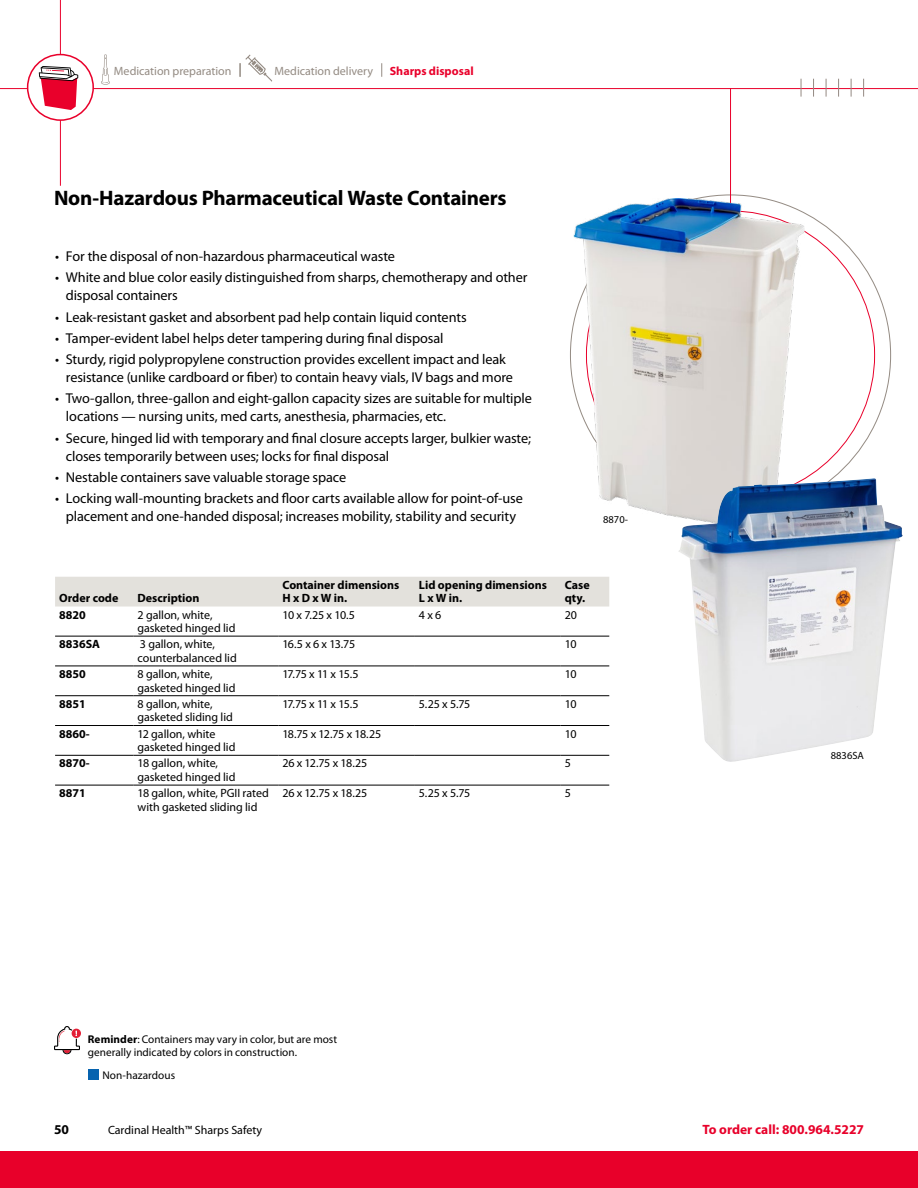
<style>
.page{position:relative;width:918px;height:1188px;background:#fff}
.page>*{position:absolute;margin:0;border:0;box-sizing:border-box;transform-origin:0 0}
.t1{font:700 21px "Myriad Pro";letter-spacing:-.01em;color:#000}
.t2{font:14.25px/18px "Myriad Pro";letter-spacing:-.01em;color:#000}
.t3{font:700 13.5px "Myriad Pro";color:#e8002a}
.t4{font:700 13.5px "Myriad Pro";color:#000}
.t5{font:12px/13.5px "Myriad Pro";letter-spacing:-.005em;color:#000}
.t6{font:700 12px/13.5px "Myriad Pro";color:#000}
.t7{font:12px "Myriad Pro";color:#948b83}
.t8{font:700 12px "Myriad Pro";letter-spacing:.005em;color:#e9002b}
.t9{font:11.25px/13.5px "Myriad Pro";color:#000}
.t10{font:10.5px "Myriad Pro";color:#000}
.s1{font-weight:700}
</style>
<div class="page">
<div style="left:0;top:1151px;width:918px;height:37px;background:#e8002a"></div>
<div style="left:88px;top:1069px;width:11px;height:11px;background:#0663af"></div>
<hr style="left:0;top:88px;width:918px;height:1px;background:#e9002b">
<hr style="left:60px;top:0;width:1px;height:186px;background:#e9002b">
<div style="left:28px;top:55px;width:65px;height:65px;background:#fff;border-radius:50%"></div>
<div style="left:27px;top:54px;width:67px;height:67px;border:2px solid #e9002b;border-radius:50%"></div>
<svg style="left:863px;top:79px;width:1px;height:18px"></svg>
<svg style="left:851px;top:79px;width:1px;height:18px"></svg>
<svg style="left:826px;top:79px;width:1px;height:18px"></svg>
<svg style="left:838px;top:79px;width:1px;height:18px"></svg>
<svg style="left:813px;top:79px;width:1px;height:18px"></svg>
<svg style="left:801px;top:79px;width:1px;height:18px"></svg>
<svg style="left:381px;top:63px;width:1px;height:14px"></svg>
<svg style="left:240px;top:55px;width:32px;height:27px"></svg>
<svg style="left:101px;top:55px;width:9px;height:30px"></svg>
<svg style="left:39px;top:66px;width:39px;height:44px"></svg>
<div style="left:55px;top:577px;width:554px;height:30px;background:#e3e1dc"></div>
<hr style="left:55px;top:636px;width:78px;height:1px;background:#000">
<hr style="left:133px;top:636px;width:145px;height:1px;background:#000">
<hr style="left:278px;top:636px;width:137px;height:1px;background:#000">
<hr style="left:415px;top:636px;width:146px;height:1px;background:#000">
<hr style="left:561px;top:636px;width:48px;height:1px;background:#000">
<hr style="left:55px;top:666px;width:78px;height:1px;background:#000">
<hr style="left:133px;top:666px;width:145px;height:1px;background:#000">
<hr style="left:278px;top:666px;width:137px;height:1px;background:#000">
<hr style="left:415px;top:666px;width:146px;height:1px;background:#000">
<hr style="left:561px;top:666px;width:48px;height:1px;background:#000">
<hr style="left:55px;top:695px;width:78px;height:1px;background:#000">
<hr style="left:133px;top:695px;width:145px;height:1px;background:#000">
<hr style="left:278px;top:695px;width:137px;height:1px;background:#000">
<hr style="left:415px;top:695px;width:146px;height:1px;background:#000">
<hr style="left:561px;top:695px;width:48px;height:1px;background:#000">
<hr style="left:55px;top:725px;width:78px;height:1px;background:#000">
<hr style="left:133px;top:725px;width:145px;height:1px;background:#000">
<hr style="left:278px;top:725px;width:137px;height:1px;background:#000">
<hr style="left:415px;top:725px;width:146px;height:1px;background:#000">
<hr style="left:561px;top:725px;width:48px;height:1px;background:#000">
<hr style="left:55px;top:755px;width:78px;height:1px;background:#000">
<hr style="left:133px;top:755px;width:145px;height:1px;background:#000">
<hr style="left:278px;top:755px;width:137px;height:1px;background:#000">
<hr style="left:415px;top:755px;width:146px;height:1px;background:#000">
<hr style="left:561px;top:755px;width:48px;height:1px;background:#000">
<hr style="left:55px;top:785px;width:78px;height:1px;background:#000">
<hr style="left:133px;top:785px;width:145px;height:1px;background:#000">
<hr style="left:278px;top:785px;width:137px;height:1px;background:#000">
<hr style="left:415px;top:785px;width:146px;height:1px;background:#000">
<hr style="left:561px;top:785px;width:48px;height:1px;background:#000">
<hr style="left:730px;top:88px;width:1px;height:147px;background:#e9002b">
<img style="left:574px;top:198px;width:231px;height:319px">
<svg style="left:54px;top:1026px;width:27px;height:28px"></svg>
<img style="left:678px;top:478px;width:225px;height:284px">
<p class="t7" style="left:114px;top:64px;width:119px">Medication preparation</p>
<p class="t7" style="left:274px;top:64px;width:100px">Medication delivery</p>
<p class="t8" style="left:390px;top:64px;width:86px">Sharps disposal</p>
<h1 class="t1" style="left:54px;top:186px;width:454px">Non-Hazardous Pharmaceutical Waste Containers</h1>
<p class="t2" style="left:55px;top:248px;width:341px">• For the disposal of non-hazardous pharmaceutical waste</p>
<p class="t2" style="left:66px;top:269px;width:463px;text-indent:-11px">• White and blue color easily distinguished from sharps, chemotherapy and other disposal containers</p>
<p class="t2" style="left:55px;top:308px;width:413px">• Leak-resistant gasket and absorbent pad help contain liquid contents</p>
<p class="t2" style="left:55px;top:329px;width:390px">• Tamper-evident label helps deter tampering during final disposal</p>
<p class="t2" style="left:66px;top:351px;width:449px;text-indent:-11px">• Sturdy, rigid polypropylene construction provides excellent impact and leak resistance (unlike cardboard or fiber) to contain heavy vials, IV bags and more</p>
<p class="t2" style="left:66px;top:390px;width:468px;text-indent:-11px">• Two-gallon, three-gallon and eight-gallon capacity sizes are suitable for multiple locations — nursing units, med carts, anesthesia, pharmacies, etc.</p>
<p class="t2" style="left:66px;top:429px;width:467px;text-indent:-11px">• Secure, hinged lid with temporary and final closure accepts larger, bulkier waste; closes temporarily between uses; locks for final disposal</p>
<p class="t2" style="left:55px;top:468px;width:293px">• Nestable containers save valuable storage space</p>
<p class="t2" style="left:55px;top:490px;width:469px;text-align:center">• Locking wall-mounting brackets and floor carts available allow for point-of-use placement and one-handed disposal; increases mobility, stability and security</p>
<p class="t10" style="left:603px;top:514px;width:26px">8870-</p>
<p class="t6" style="left:59px;top:592px;width:61px">Order code</p>
<p class="t6" style="left:138px;top:592px;width:63px">Description</p>
<p class="t6" style="left:282px;top:578px;width:118px">Container dimensions<br>H x D x W in.</p>
<p class="t6" style="left:419px;top:578px;width:130px">Lid opening dimensions<br>L x W in.</p>
<p class="t6" style="left:565px;top:578px;width:26px">Case qty.</p>
<p class="t6" style="left:59px;top:608px;width:28px">8820</p>
<p class="t5" style="left:138px;top:608px;width:99px">2 gallon, white, gasketed hinged lid</p>
<p class="t5" style="left:282px;top:608px;width:74px">10 x 7.25 x 10.5</p>
<p class="t5" style="left:419px;top:608px;width:24px">4 x 6</p>
<p class="t5" style="left:565px;top:608px;width:14px">20</p>
<p class="t6" style="left:59px;top:638px;width:42px">8836SA</p>
<p class="t5" style="left:138px;top:638px;width:101px">3 gallon, white, counterbalanced lid</p>
<p class="t5" style="left:282px;top:638px;width:74px">16.5 x 6 x 13.75</p>
<p class="t5" style="left:565px;top:638px;width:13px">10</p>
<p class="t6" style="left:59px;top:667px;width:28px">8850</p>
<p class="t5" style="left:138px;top:668px;width:99px">8 gallon, white, gasketed hinged lid</p>
<p class="t5" style="left:282px;top:668px;width:78px">17.75 x 11 x 15.5</p>
<p class="t5" style="left:565px;top:668px;width:13px">10</p>
<p class="t6" style="left:59px;top:697px;width:28px">8851</p>
<p class="t5" style="left:138px;top:697px;width:97px">8 gallon, white, gasketed sliding lid</p>
<p class="t5" style="left:282px;top:697px;width:78px">17.75 x 11 x 15.5</p>
<p class="t5" style="left:419px;top:697px;width:53px">5.25 x 5.75</p>
<p class="t5" style="left:565px;top:697px;width:13px">10</p>
<p class="t6" style="left:59px;top:727px;width:32px">8860-</p>
<p class="t5" style="left:138px;top:727px;width:99px">12 gallon, white gasketed hinged lid</p>
<p class="t5" style="left:282px;top:727px;width:100px">18.75 x 12.75 x 18.25</p>
<p class="t5" style="left:565px;top:727px;width:13px">10</p>
<p class="t6" style="left:59px;top:757px;width:32px">8870-</p>
<p class="t5" style="left:138px;top:757px;width:99px">18 gallon, white, gasketed hinged lid</p>
<p class="t5" style="left:282px;top:757px;width:86px">26 x 12.75 x 18.25</p>
<p class="t5" style="left:565px;top:757px;width:8px">5</p>
<p class="t6" style="left:59px;top:787px;width:28px">8871</p>
<p class="t5" style="left:138px;top:787px;width:133px">18 gallon, white, PGII rated with gasketed sliding lid</p>
<p class="t5" style="left:282px;top:787px;width:86px">26 x 12.75 x 18.25</p>
<p class="t5" style="left:419px;top:787px;width:53px">5.25 x 5.75</p>
<p class="t5" style="left:565px;top:787px;width:8px">5</p>
<p class="t9" style="left:88px;top:1033px;width:251px"><span class="s1">Reminder</span>: Containers may vary in color, but are most generally indicated by colors in construction.</p>
<p class="t9" style="left:102px;top:1069px;width:74px">Non-hazardous</p>
<p class="t10" style="left:831px;top:750px;width:35px">8836SA</p>
<p class="t4" style="left:54px;top:1122px;width:16px">50</p>
<p class="t5" style="left:108px;top:1123px;width:156px">Cardinal Health™ Sharps Safety</p>
<p class="t3" style="left:702px;top:1122px;width:163px">To order call: 800.964.5227</p>
</div>
